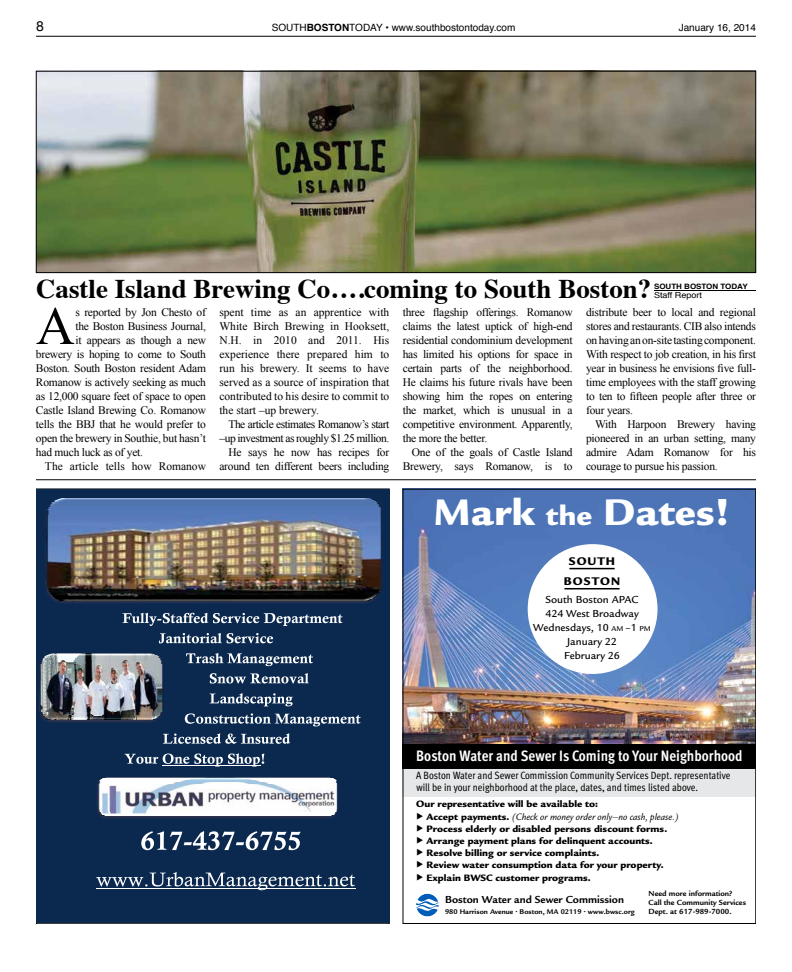
<style>
.page{position:relative;width:792px;height:972px;background:#fff}
.page>*{position:absolute;margin:0;border:0;box-sizing:border-box;transform-origin:0 0}
.t1{font:53.8px "Times New Roman";color:#000}
.t2{font:900 40.3px "Legacy Sans";color:#fff}
.t3{font:700 27px "Times";color:#000}
.t4{font:700 15.1px "Meta Cond";color:#fff}
.t5{font:14px "Helvetica Neue";color:#000}
.t6{font:900 12.1px/20.1px "Legacy Sans";letter-spacing:.08em;color:#000;text-align:center}
.t7{font:11.5px/14px "Times New Roman";letter-spacing:-.02em;color:#000;text-align:justify}
.t8{font:11.5px/14px "Times New Roman";letter-spacing:-.04em;color:#000;text-align:right}
.t9{font:11.5px "Times New Roman";color:#000}
.t10{font:500 11.1px/14.1px "Legacy Sans";color:#000;text-align:center}
.t11{font:700 11.1px "Legacy Sans";color:#000}
.t12{font:10.6px/11.6px "Meta Cond";color:#000}
.t13{font:900 10.1px "Legacy Sans";color:#000}
.t14{font:italic 10.1px "Legacy Sans";color:#000}
.t15{font:10px "Helvetica";color:#000}
.t16{font:8.3px "Helvetica";color:#000;scale:1.08 1}
.t17{font:700 8.1px/9.1px "Legacy Sans";color:#000}
.t18{font:700 7.5px "Legacy Sans";color:#000}
.t19{font:700 7.4px "Helvetica";color:#000;scale:1.08 1}
.s1{font-weight:700}
.s2{font-size:30.2px}
.s3{font-size:7.7px}
.s4{font-weight:900;font-style:normal}
</style>
<div class="page">
<hr style="left:36px;top:36px;width:720px;height:1px;background:#000">
<img style="left:38px;top:73px;width:716px;height:198px">
<div style="left:36px;top:71px;width:720px;height:202px;border:1px solid #000"></div>
<hr style="left:654px;top:290px;width:102px;height:1px;background:#000">
<hr style="left:36px;top:480px;width:720px;height:1px;background:#000">
<div style="left:36px;top:490px;width:353px;height:433px;background:#0b294f"></div>
<img style="left:44px;top:508px;width:339px;height:95px">
<img style="left:48px;top:505px;width:333px;height:3px">
<img style="left:50px;top:503px;width:329px;height:2px">
<img style="left:51px;top:501px;width:327px;height:2px">
<img style="left:54px;top:500px;width:321px;height:1px">
<img style="left:56px;top:498px;width:317px;height:2px">
<img style="left:38px;top:658px;width:125px;height:64px">
<img style="left:44px;top:656px;width:116px;height:2px">
<img style="left:45px;top:655px;width:113px;height:1px">
<img style="left:48px;top:653px;width:107px;height:2px">
<svg style="left:96px;top:872px;width:259px;height:18px"></svg>
<hr style="left:96px;top:888px;width:259px;height:1px;background:#fff">
<svg style="left:123px;top:613px;width:220px;height:13px"></svg>
<svg style="left:159px;top:633px;width:114px;height:10px"></svg>
<svg style="left:186px;top:653px;width:127px;height:13px"></svg>
<svg style="left:210px;top:673px;width:99px;height:11px"></svg>
<svg style="left:210px;top:693px;width:83px;height:13px"></svg>
<svg style="left:185px;top:713px;width:176px;height:13px"></svg>
<svg style="left:163px;top:733px;width:127px;height:11px"></svg>
<svg style="left:125px;top:753px;width:139px;height:14px"></svg>
<svg style="left:141px;top:831px;width:160px;height:19px"></svg>
<img style="left:96px;top:780px;width:242px;height:38px">
<img style="left:99px;top:778px;width:237px;height:2px">
<img style="left:105px;top:777px;width:226px;height:1px">
<div style="left:403px;top:763px;width:353px;height:33px;background:#e6e7e8"></div>
<img style="left:405px;top:491px;width:349px;height:253px">
<div style="left:528px;top:544px;width:130px;height:130px;background:#fff;border-radius:50%"></div>
<hr style="left:569px;top:568px;width:46px;height:1px;background:#000">
<hr style="left:564px;top:588px;width:56px;height:1px;background:#000">
<div style="left:403px;top:744px;width:353px;height:24px;background:#000"></div>
<svg style="left:416px;top:894px;width:23px;height:22px"></svg>
<div style="left:403px;top:489px;width:353px;height:435px;border:1px solid #000"></div>
<p class="t5" style="left:36px;top:18px;width:9px">8</p>
<p class="t15" style="left:272px;top:20px;width:245px">SOUTH<span class="s1">BOSTON</span>TODAY • www.southbostontoday.com</p>
<p class="t15" style="left:679px;top:20px;width:79px">January 16, 2014</p>
<h3 class="t3" style="left:36px;top:263px;width:617px">Castle Island Brewing Co….coming to South Boston?</h3>
<p class="t19" style="left:654px;top:280px;width:88px">SOUTH BOSTON TODAY</p>
<p class="t16" style="left:654px;top:289px;width:46px">Staff Report</p>
<h1 class="t1" style="left:36px;top:290px;width:40px">A</h1>
<p class="t7" style="left:75px;top:305px;width:132px">s reported by Jon Chesto of</p>
<p class="t7" style="left:75px;top:319px;width:132px">the Boston Business Journal,</p>
<p class="t7" style="left:75px;top:333px;width:132px">it appears as though a new</p>
<p class="t7" style="left:36px;top:347px;width:172px">brewery is hoping to come to South</p>
<p class="t7" style="left:36px;top:361px;width:172px">Boston. South Boston resident Adam</p>
<p class="t7" style="left:36px;top:375px;width:172px">Romanow is actively seeking as much</p>
<p class="t7" style="left:36px;top:389px;width:172px">as 12,000 square feet of space to open</p>
<p class="t7" style="left:36px;top:403px;width:172px">Castle Island Brewing Co. Romanow</p>
<p class="t7" style="left:36px;top:417px;width:172px">tells the BBJ that he would prefer to</p>
<p class="t7" style="left:36px;top:431px;width:172px">open the brewery in Southie, but hasn’t</p>
<p class="t7" style="left:36px;top:445px;width:109px">had much luck as of yet.</p>
<p class="t9" style="left:45px;top:458px;width:163px">The article tells how Romanow</p>
<p class="t7" style="left:219px;top:305px;width:171px">spent time as an apprentice with White Birch Brewing in Hooksett, N.H. in 2010 and 2011. His experience there prepared him to run his brewery. It seems to have served as a source of inspiration that contributed to his desire to commit to the start –up brewery.</p>
<p class="t8" style="left:219px;top:417px;width:171px">The article estimates Romanow’s start –up investment as roughly $1.25 million.<br>He says he now has recipes for around ten different beers including</p>
<p class="t7" style="left:403px;top:305px;width:171px">three flagship offerings. Romanow claims the latest uptick of high-end residential condominium development has limited his options for space in certain parts of the neighborhood.<br>He claims his future rivals have been showing him the ropes on entering the market, which is unusual in a competitive environment. Apparently, the more the better.</p>
<p class="t7" style="left:403px;top:445px;width:171px;text-align:right">One of the goals of Castle Island<br>Brewery, says Romanow, is to</p>
<p class="t7" style="left:586px;top:305px;width:171px">distribute beer to local and regional stores and restaurants. CIB also intends on having an on-site tasting component.<br>With respect to job creation, in his first year in business he envisions five full&shy;time employees with the staff growing to ten to fifteen people after three or four years.</p>
<p class="t7" style="left:586px;top:417px;width:171px;text-indent:9px">With Harpoon Brewery having pioneered in an urban setting, many admire Adam Romanow for his courage to pursue his passion.</p>
<h2 class="t2" style="left:434px;top:489px;width:298px">Mark <span class="s2">the</span> Dates!</h2>
<p class="t6" style="left:564px;top:551px;width:58px">SOUTH<br>BOSTON</p>
<p class="t10" style="left:533px;top:593px;width:119px">South Boston APAC<br>424 West Broadway<br>Wednesdays, 10 <span class="s3">AM</span> –1 <span class="s3">PM<br></span>January 22<br>February 26</p>
<h3 class="t4" style="left:416px;top:747px;width:328px">Boston Water and Sewer Is Coming to Your Neighborhood</h3>
<p class="t12" style="left:416px;top:770px;width:316px">A Boston Water and Sewer Commission Community Services Dept. representative will be in your neighborhood at the place, dates, and times listed above.</p>
<p class="t13" style="left:416px;top:798px;width:183px">Our representative will be available to:</p>
<p class="t14" style="left:416px;top:812px;width:264px">◆ <span class="s4">Accept payments.</span> (Check or money order only–no cash, please.)</p>
<p class="t13" style="left:416px;top:823px;width:252px">◆ Process elderly or disabled persons discount forms.</p>
<p class="t13" style="left:416px;top:835px;width:238px">◆ Arrange payment plans for delinquent accounts.</p>
<p class="t13" style="left:416px;top:847px;width:184px">◆ Resolve billing or service complaints.</p>
<p class="t13" style="left:416px;top:859px;width:249px">◆ Review water consumption data for your property.</p>
<p class="t13" style="left:416px;top:871px;width:176px">◆ Explain BWSC customer programs.</p>
<p class="t17" style="left:648px;top:889px;width:99px">Need more information?<br>Call the Community Services<br>Dept. at 617-989-7000.</p>
<p class="t11" style="left:445px;top:893px;width:180px">Boston Water and Sewer Commission</p>
<p class="t18" style="left:445px;top:907px;width:191px">980 Harrison Avenue • Boston, MA 02119 • www.bwsc.org</p>
</div>
